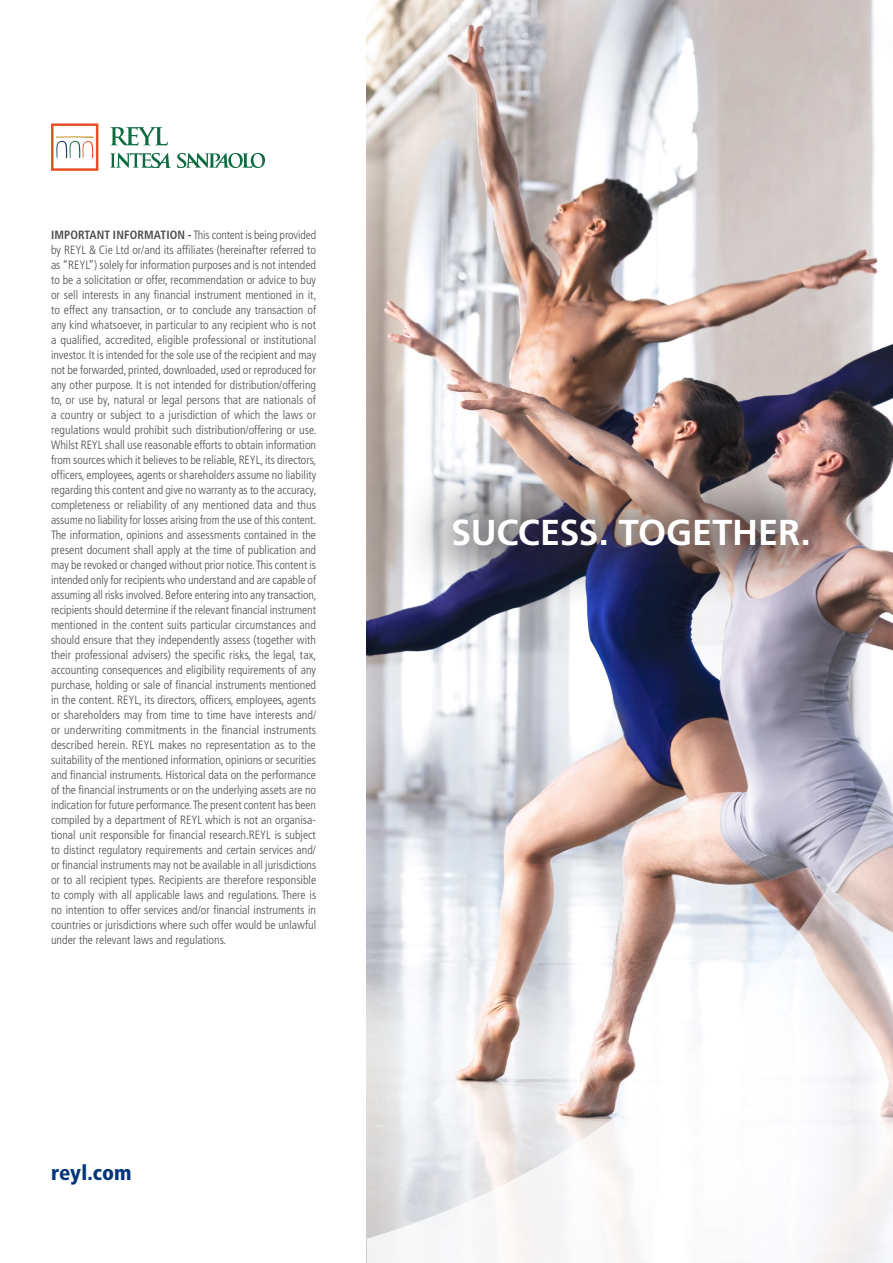
<style>
.page{position:relative;width:893px;height:1263px;background:#fff}
.page>*{position:absolute;margin:0;border:0;box-sizing:border-box;transform-origin:0 0}
.titre_couv{font:700 36px "Frutiger LT Pro";letter-spacing:-.005em;color:#fff}
.Web{font:900 condensed 21px "Frutiger LT Pro";color:#043579}
.Disclaimer{font:300 condensed 12px/15px "Frutiger LT Pro";color:#4b4c4d;text-align:justify}
.s1{font-weight:700}
</style>
<div class="page">
<svg style="left:51px;top:123px;width:47px;height:48px"></svg>
<svg style="left:110px;top:127px;width:58px;height:18px"></svg>
<svg style="left:177px;top:153px;width:88px;height:15px"></svg>
<svg style="left:110px;top:153px;width:61px;height:15px"></svg>
<img style="left:367px;top:0;width:526px;height:715px">
<div style="left:399px;top:463px;width:471px;height:147px;background:#231f20;opacity:.76"></div>
<svg style="left:367px;top:715px;width:526px;height:548px"></svg>
<p class="Disclaimer" style="left:51px;top:227px;width:267px"><span class="s1">IMPORTANT INFORMATION -</span> This content is being provided by REYL &amp; Cie Ltd or/and its affiliates (hereinafter referred to as “REYL”) solely for information purposes and is not intended to be a solicitation or offer, recommendation or advice to buy or sell interests in any financial instrument mentioned in it, to effect any transaction, or to conclude any transaction of any kind whatsoever, in particular to any recipient who is not a qualified, accredited, eligible professional or institutional investor. It is intended for the sole use of the recipient and may not be forwarded, printed, downloaded, used or reproduced for any other purpose. It is not intended for distribution/offering to, or use by, natural or legal persons that are nationals of a country or subject to a jurisdiction of which the laws or regulations would prohibit such distribution/offering or use.<br>Whilst REYL shall use reasonable efforts to obtain information from sources which it believes to be reliable, REYL, its directors, officers, employees, agents or shareholders assume no liability regarding this content and give no warranty as to the accuracy, completeness or reliability of any mentioned data and thus assume no liability for losses arising from the use of this content.<br>The information, opinions and assessments contained in the present document shall apply at the time of publication and may be revoked or changed without prior notice. This content is intended only for recipients who understand and are capable of assuming all risks involved. Before entering into any transaction, recipients should determine if the relevant financial instrument mentioned in the content suits particular circumstances and should ensure that they independently assess (together with their professional advisers) the specific risks, the legal, tax, accounting consequences and eligibility requirements of any purchase, holding or sale of financial instruments mentioned in the content. REYL, its directors, officers, employees, agents or shareholders may from time to time have interests and/ or underwriting commitments in the financial instruments described herein. REYL makes no representation as to the suitability of the mentioned information, opinions or securities and financial instruments. Historical data on the performance of the financial instruments or on the underlying assets are no indication for future performance. The present content has been compiled by a department of REYL which is not an organisa&shy;tional unit responsible for financial research.REYL is subject to distinct regulatory requirements and certain services and/ or financial instruments may not be available in all jurisdictions or to all recipient types. Recipients are therefore responsible to comply with all applicable laws and regulations. There is no intention to offer services and/or financial instruments in countries or jurisdictions where such offer would be unlawful under the relevant laws and regulations.</p>
<p class="Web" style="left:51px;top:1160px;width:82px">reyl.com</p>
<p class="titre_couv" style="left:451px;top:511px;width:361px">SUCCESS. TOGETHER.</p>
</div>
